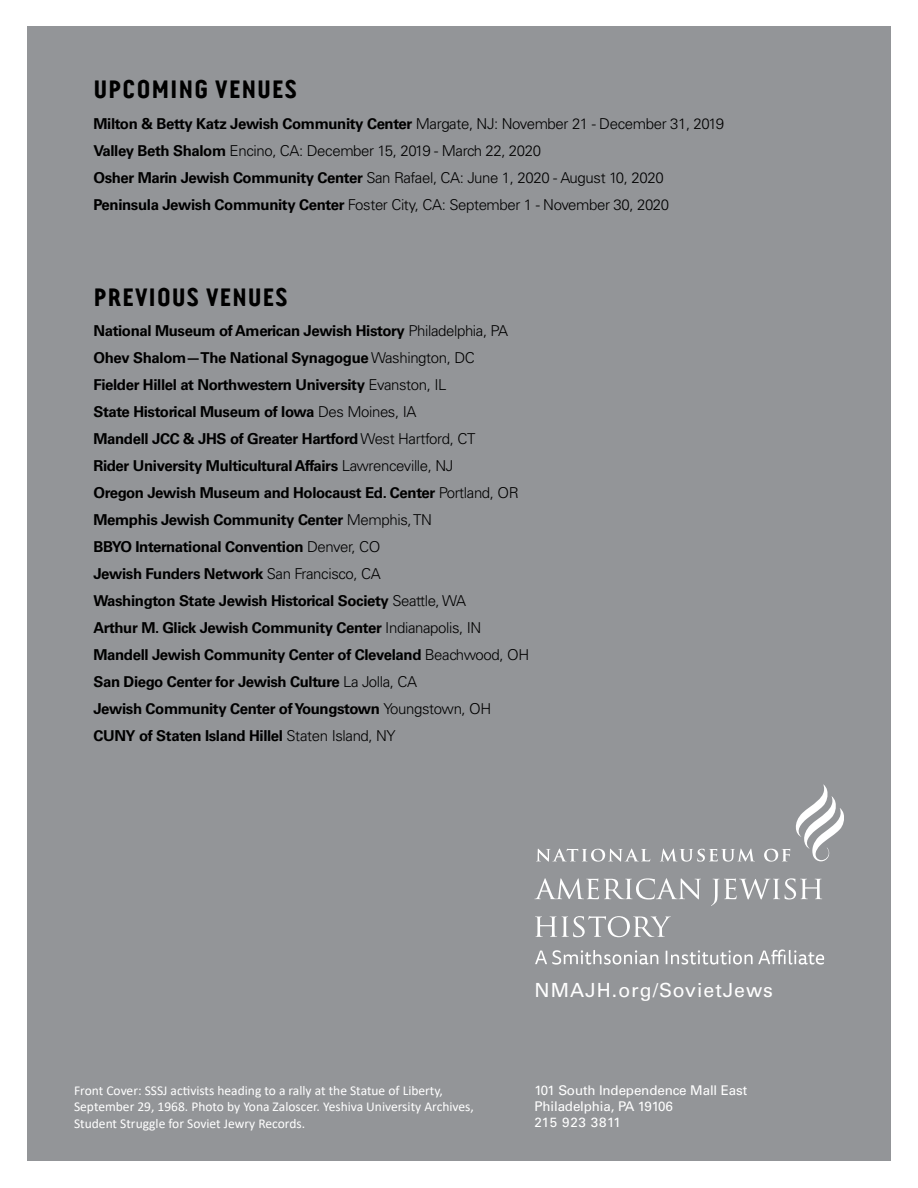
<style>
.page{position:relative;width:918px;height:1188px;background:#fff}
.page>*{position:absolute;margin:0;border:0;box-sizing:border-box;transform-origin:0 0}
.t1{font:700 25.5px "Van Condensed OSF";color:#000}
.t2{font:19.5px "Univers LT Std";letter-spacing:.05em;color:#fff}
.t3{font:700 15px/27px "Univers LT Std";letter-spacing:-.025em;color:#000}
.t4{font:300 15px/27px "Univers LT Std";letter-spacing:-.025em;color:#000}
.t5{font:13.5px/16.2px "Calibri";color:#fff}
.t6{font:13.35px/16px "Univers LT Std";letter-spacing:-.01em;color:#fff}
.s1{font-weight:700}
.s2{font-weight:300}
</style>
<div class="page">
<div style="left:27px;top:27px;width:864px;height:1134px;background:#939598"></div>
<svg style="left:536px;top:849px;width:114px;height:13px"></svg>
<svg style="left:660px;top:849px;width:95px;height:13px"></svg>
<svg style="left:534px;top:878px;width:167px;height:22px"></svg>
<svg style="left:711px;top:878px;width:111px;height:28px"></svg>
<svg style="left:535px;top:916px;width:136px;height:21px"></svg>
<svg style="left:764px;top:784px;width:80px;height:78px"></svg>
<svg style="left:535px;top:950px;width:123px;height:15px"></svg>
<svg style="left:666px;top:950px;width:158px;height:15px"></svg>
<h1 class="t1" style="left:93px;top:73px;width:206px">UPCOMING VENUES</h1>
<p class="t4" style="left:93px;top:110px;width:632px"><span class="s1">Milton &amp; Betty Katz Jewish Community Center</span> Margate, NJ: November 21 - December 31, 2019<br><span class="s1">Valley Beth Shalom</span> Encino, CA: December 15, 2019 - March 22, 2020<br><span class="s1">Osher Marin Jewish Community Center</span> San Rafael, CA: June 1, 2020 - August 10, 2020<br><span class="s1">Peninsula Jewish Community Center</span> Foster City, CA: September 1 - November 30, 2020</p>
<h1 class="t1" style="left:93px;top:281px;width:196px">PREVIOUS VENUES</h1>
<p class="t3" style="left:93px;top:318px;width:437px">National Museum of American Jewish History <span class="s2">Philadelphia, PA </span>Ohev Shalom—The National Synagogue <span class="s2">Washington, DC<br></span>Fielder Hillel at Northwestern University <span class="s2">Evanston, IL<br></span>State Historical Museum of Iowa <span class="s2">Des Moines, IA<br></span>Mandell JCC &amp; JHS of Greater Hartford <span class="s2">West Hartford, CT<br></span>Rider University Multicultural Affairs <span class="s2">Lawrenceville, NJ<br></span>Oregon Jewish Museum and Holocaust Ed. Center <span class="s2">Portland, OR </span>Memphis Jewish Community Center <span class="s2">Memphis, TN<br></span>BBYO International Convention <span class="s2">Denver, CO<br></span>Jewish Funders Network <span class="s2">San Francisco, CA<br></span>Washington State Jewish Historical Society <span class="s2">Seattle, WA<br></span>Arthur M. Glick Jewish Community Center <span class="s2">Indianapolis, IN </span>Mandell Jewish Community Center of Cleveland <span class="s2">Beachwood, OH </span>San Diego Center for Jewish Culture <span class="s2">La Jolla, CA<br></span>Jewish Community Center of Youngstown <span class="s2">Youngstown, OH </span>CUNY of Staten Island Hillel <span class="s2">Staten Island, NY</span></p>
<h2 class="t2" style="left:535px;top:979px;width:240px">NMAJH.org/SovietJews</h2>
<p class="t5" style="left:74px;top:1082px;width:401px">Front Cover: SSSJ activists heading to a rally at the Statue of Liberty,<br>September 29, 1968. Photo by Yona Zaloscer. Yeshiva University Archives,<br>Student Struggle for Soviet Jewry Records.</p>
<p class="t6" style="left:534px;top:1082px;width:214px">101 South Independence Mall East<br>Philadelphia, PA 19106<br>215 923 3811</p>
</div>
